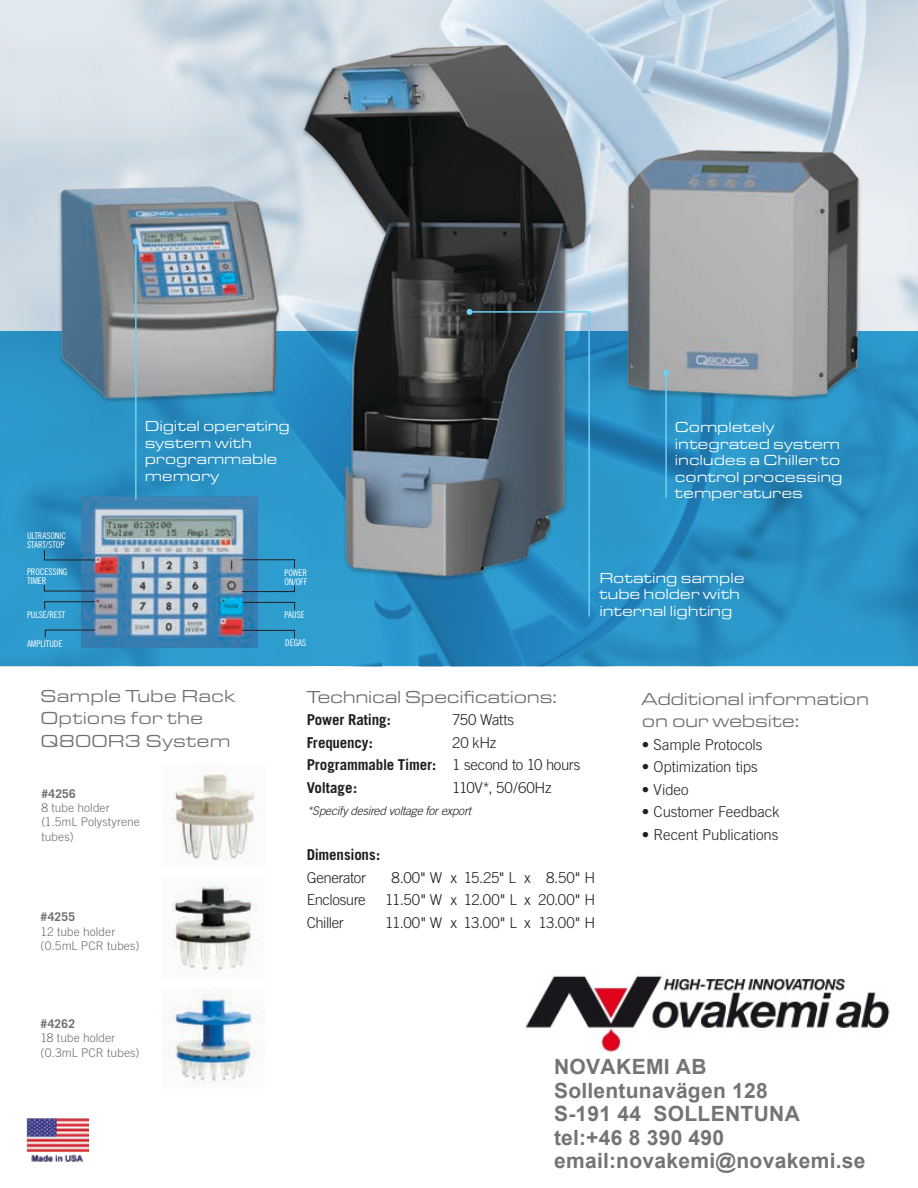
<style>
.page{position:relative;width:918px;height:1188px;background:#fff}
.page>*{position:absolute;margin:0;border:0;box-sizing:border-box;transform-origin:0 0}
.t1{font:700 21px/23.4px "Arial";color:#737476}
.t2{font:18px/22.5px "Eurostile T Regu Exte";letter-spacing:-.005em;color:#6d6f71}
.t3{font:300 15px "Trade Gothic";letter-spacing:-.01em;color:#231f20}
.t4{font:15px/16.5px "Eurostile T Regu Exte";letter-spacing:-.01em;color:#fff}
.t5{font:700 15px/22.5px "Trade Gothic";letter-spacing:-.01em;color:#231f20}
.t6{font:300 15px "Trade Gothic";letter-spacing:-.03em;color:#231f20}
.t7{font:300 15px "Trade Gothic";letter-spacing:-.035em;color:#231f20}
.t8{font:300 12px/14.4px "Trade Gothic";letter-spacing:.005em;color:#6d6f71}
.t9{font:italic 300 12px "Trade Gothic";letter-spacing:-.02em;color:#231f20}
.t10{font:700 12px "Trade Gothic";letter-spacing:.015em;color:#6d6f71}
.t11{font:9.15px/9.1px "Trade Gothic Cond Eighteen";letter-spacing:-.01em;color:#fff}
.s1{font-weight:300}
.s2{font-family:"Helvetica Neue";font-weight:400}
</style>
<div class="page">
<img style="left:0;top:0;width:918px;height:331px">
<svg style="left:0;top:331px;width:918px;height:335px;fill:#2b95c7"></svg>
<img style="left:27px;top:1117px;width:61px;height:45px">
<img style="left:292px;top:33px;width:313px;height:545px">
<img style="left:616px;top:130px;width:252px;height:284px">
<img style="left:48px;top:165px;width:243px;height:240px">
<img style="left:172px;top:772px;width:86px;height:89px">
<img style="left:171px;top:884px;width:87px;height:88px">
<img style="left:162px;top:988px;width:102px;height:96px">
<img style="left:81px;top:497px;width:176px;height:151px">
<svg style="left:467px;top:309px;width:124px;height:309px"></svg>
<hr style="left:135px;top:241px;width:2px;height:259px;background:#6ecff6">
<svg style="left:133px;top:238px;width:6px;height:6px"></svg>
<hr style="left:665px;top:373px;width:2px;height:124px;background:#6ecff6">
<svg style="left:663px;top:370px;width:6px;height:6px"></svg>
<svg style="left:241px;top:559px;width:54px;height:10px"></svg>
<svg style="left:44px;top:601px;width:52px;height:9px"></svg>
<svg style="left:44px;top:584px;width:52px;height:8px"></svg>
<svg style="left:44px;top:549px;width:52px;height:12px"></svg>
<svg style="left:44px;top:629px;width:52px;height:9px"></svg>
<svg style="left:242px;top:602px;width:53px;height:9px"></svg>
<svg style="left:241px;top:630px;width:54px;height:9px"></svg>
<svg style="left:241px;top:585px;width:54px;height:7px"></svg>
<img style="left:525px;top:975px;width:365px;height:78px">
<p class="t11" style="left:27px;top:531px;width:40px">ULTRASONIC<br>START/STOP</p>
<p class="t11" style="left:27px;top:567px;width:42px">PROCESSING<br>TIMER</p>
<p class="t11" style="left:27px;top:610px;width:40px">PULSE/REST</p>
<p class="t11" style="left:27px;top:639px;width:37px">AMPLITUDE</p>
<p class="t4" style="left:145px;top:418px;width:147px">Digital operating system with programmable memory</p>
<p class="t11" style="left:284px;top:568px;width:25px">POWER<br>ON/OFF</p>
<p class="t11" style="left:284px;top:610px;width:22px">PAUSE</p>
<p class="t11" style="left:285px;top:639px;width:23px">DEGAS</p>
<p class="t4" style="left:675px;top:419px;width:169px">Completely integrated system includes a Chiller to control processing temperatures</p>
<p class="t4" style="left:599px;top:570px;width:147px">Rotating sample tube holder with internal lighting</p>
<p class="t2" style="left:40px;top:685px;width:196px">Sample Tube Rack<br>Options for the<br>Q800R3 System</p>
<p class="t10" style="left:41px;top:786px;width:36px">#4256</p>
<p class="t8" style="left:41px;top:800px;width:100px">8 tube holder (1.5mL Polystyrene tubes)</p>
<p class="t10" style="left:40px;top:909px;width:36px">#4255</p>
<p class="t8" style="left:40px;top:924px;width:100px">12 tube holder (0.5mL PCR tubes)</p>
<p class="t10" style="left:40px;top:1016px;width:36px">#4262</p>
<p class="t8" style="left:40px;top:1031px;width:101px">18 tube holder (0.3mL PCR tubes)</p>
<p class="t2" style="left:307px;top:686px;width:252px">Technical Specifications:</p>
<p class="t5" style="left:307px;top:708px;width:86px">Power Rating:</p>
<p class="t3" style="left:452px;top:711px;width:63px">750 Watts</p>
<p class="t5" style="left:307px;top:731px;width:68px">Frequency:</p>
<p class="t5" style="left:307px;top:731px;width:275px;text-indent:145px"><span class="s1">20 kHz<br></span>Programmable Timer: <span class="s1">1 second to 10 hours<br></span>Voltage:</p>
<p class="t3" style="left:452px;top:778px;width:101px">110V*, 50/60Hz</p>
<p class="t9" style="left:307px;top:804px;width:166px">*Specify desired voltage for export</p>
<p class="t5" style="left:307px;top:843px;width:75px">Dimensions:</p>
<p class="t3" style="left:307px;top:868px;width:61px">Generator</p>
<p class="t3" style="left:392px;top:868px;width:205px">8.00<span class="s2">"</span> W x 15.25<span class="s2">"</span> L x 8.50<span class="s2">"</span> H</p>
<p class="t6" style="left:307px;top:891px;width:61px">Enclosure</p>
<p class="t3" style="left:385px;top:891px;width:212px">11.50<span class="s2">"</span> W x 12.00<span class="s2">"</span> L x 20.00<span class="s2">"</span> H</p>
<p class="t7" style="left:307px;top:913px;width:39px">Chiller</p>
<p class="t3" style="left:385px;top:913px;width:212px">11.00<span class="s2">"</span> W x 13.00<span class="s2">"</span> L x 13.00<span class="s2">"</span> H</p>
<p class="t2" style="left:642px;top:688px;width:229px">Additional information on our website:</p>
<p class="t3" style="left:642px;top:736px;width:122px">• Sample Protocols</p>
<p class="t3" style="left:642px;top:758px;width:117px">• Optimization tips</p>
<p class="t3" style="left:642px;top:781px;width:48px">• Video</p>
<p class="t3" style="left:642px;top:803px;width:139px">• Customer Feedback</p>
<p class="t3" style="left:642px;top:826px;width:138px">• Recent Publications</p>
<h1 class="t1" style="left:554px;top:1055px;width:313px">NOVAKEMI AB<br>Sollentunavägen 128<br>S-191 44 SOLLENTUNA tel:+46 8 390 490 email:novakemi@novakemi.se</h1>
</div>
